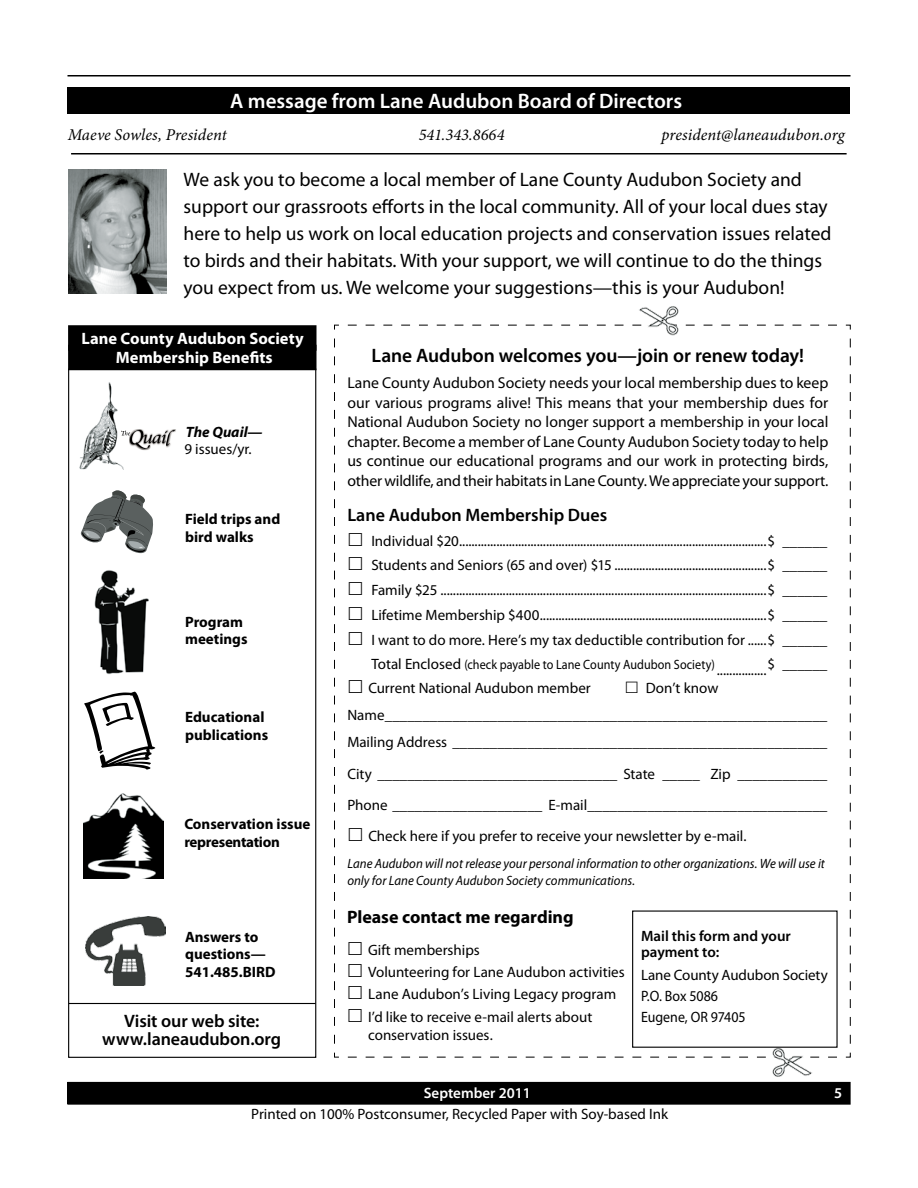
<style>
.page{position:relative;width:918px;height:1188px;background:#fff}
.page>*{position:absolute;margin:0;border:0;box-sizing:border-box;transform-origin:0 0}
.t1{font:600 21px "Myriad Pro";color:#fff}
.t2{font:19.5px/27px "Myriad Pro";color:#000}
.t3{font:600 19.5px "Myriad Pro";letter-spacing:-.005em;color:#000}
.t4{font:600 18px/18px "Myriad Pro";color:#000;text-align:center}
.t5{font:700 18px "Myriad Pro";letter-spacing:-.005em;color:#000}
.t6{font:italic 16.5px "Minion Pro";color:#000}
.t7{font:700 16.5px/19.5px "Myriad Pro";color:#fff;text-align:center}
.t8{font:15.75px/19.5px "Myriad Pro";letter-spacing:-.015em;color:#000;text-align:justify}
.t9{font:15px/24.8px "Myriad Pro";color:#000}
.t10{font:700 15px/17.2px "Myriad Pro";color:#000}
.t11{font:600 15px/16.5px "Myriad Pro";color:#000}
.t12{font:600 15px "Myriad Pro";color:#fff}
.t13{font:italic 700 15px "Myriad Pro";color:#000}
.t14{font:italic 13.5px/16.5px "Myriad Pro";color:#000;scale:.95 1}
.t15{font:13.5px "Myriad Pro";letter-spacing:.005em;color:#000;scale:.9 1}
.s1{font-size:15px}
</style>
<div class="page">
<hr style="left:68px;top:75px;width:782px;height:1px;background:#000">
<div style="left:68px;top:1082px;width:782px;height:22px;background:#000"></div>
<div style="left:68px;top:1082px;width:782px;height:23px;border:1px solid #000"></div>
<div style="left:68px;top:87px;width:782px;height:27px;background:#000"></div>
<div style="left:68px;top:369px;width:248px;height:689px;border:1px solid #000"></div>
<div style="left:68px;top:325px;width:249px;height:26px;background:#000"></div>
<div style="left:68px;top:345px;width:249px;height:25px;background:#000"></div>
<svg style="left:334px;top:324px;width:517px;height:734px"></svg>
<img style="left:771px;top:1048px;width:41px;height:29px">
<img style="left:638px;top:306px;width:42px;height:29px">
<svg style="left:84px;top:692px;width:71px;height:78px"></svg>
<img style="left:84px;top:793px;width:80px;height:86px">
<img style="left:94px;top:570px;width:55px;height:104px">
<img style="left:68px;top:170px;width:99px;height:124px">
<hr style="left:69px;top:1003px;width:247px;height:1px;background:#000">
<hr style="left:71px;top:153px;width:776px;height:1px;background:#000">
<svg style="left:81px;top:490px;width:72px;height:63px"></svg>
<img style="left:85px;top:916px;width:80px;height:69px">
<img style="left:134px;top:429px;width:42px;height:21px">
<img style="left:79px;top:382px;width:44px;height:88px">
<svg style="left:121px;top:430px;width:54px;height:19px"></svg>
<svg style="left:349px;top:532px;width:13px;height:14px"></svg>
<svg style="left:349px;top:557px;width:13px;height:13px"></svg>
<svg style="left:349px;top:582px;width:13px;height:13px"></svg>
<svg style="left:349px;top:607px;width:13px;height:13px"></svg>
<svg style="left:349px;top:631px;width:13px;height:14px"></svg>
<svg style="left:349px;top:680px;width:13px;height:13px"></svg>
<svg style="left:626px;top:682px;width:12px;height:11px"></svg>
<svg style="left:349px;top:827px;width:13px;height:14px"></svg>
<svg style="left:349px;top:942px;width:13px;height:13px"></svg>
<svg style="left:349px;top:964px;width:13px;height:13px"></svg>
<svg style="left:349px;top:986px;width:13px;height:13px"></svg>
<svg style="left:349px;top:1008px;width:13px;height:14px"></svg>
<h1 class="t1" style="left:230px;top:88px;width:454px">A message from Lane Audubon Board of Directors</h1>
<p class="t6" style="left:68px;top:123px;width:161px">Maeve Sowles, President</p>
<p class="t6" style="left:419px;top:123px;width:87px">541.343.8664</p>
<p class="t6" style="left:661px;top:123px;width:185px">president@laneaudubon.org</p>
<p class="t2" style="left:184px;top:166px;width:649px">We ask you to become a local member of Lane County Audubon Society and support our grassroots efforts in the local community. All of your local dues stay here to help us work on local education projects and conservation issues related to birds and their habitats. With your support, we will continue to do the things you expect from us. We welcome your suggestions—this is your Audubon!</p>
<p class="t7" style="left:82px;top:328px;width:224px">Lane County Audubon Society<br>Membership Benefits</p>
<p class="t13" style="left:186px;top:422px;width:78px">The Quail—</p>
<p class="t9" style="left:184px;top:436px;width:69px">9 issues/yr.</p>
<p class="t10" style="left:185px;top:510px;width:97px">Field trips and bird walks</p>
<p class="t10" style="left:185px;top:613px;width:64px">Program meetings</p>
<p class="t10" style="left:185px;top:708px;width:85px">Educational publications</p>
<p class="t10" style="left:184px;top:814px;width:128px;line-height:18px">Conservation issue representation</p>
<p class="t10" style="left:185px;top:928px;width:92px">Answers to questions—<br>541.485.BIRD</p>
<p class="t4" style="left:102px;top:1012px;width:180px">Visit our web site: www.laneaudubon.org</p>
<h2 class="t3" style="left:372px;top:343px;width:434px">Lane Audubon welcomes you—join or renew today!</h2>
<p class="t8" style="left:347px;top:373px;width:483px">Lane County Audubon Society needs your local membership dues to keep our various programs alive! This means that your membership dues for National Audubon Society no longer support a membership in your local chapter. Become a member of Lane County Audubon Society today to help us continue our educational programs and our work in protecting birds, other wildlife, and their habitats in Lane County. We appreciate your support.</p>
<p class="t4" style="left:347px;top:505px;width:261px">Lane Audubon Membership Dues</p>
<p class="t9" style="left:371px;top:528px;width:458px;text-align:justify">Individual $20...................................................................................................$ ______ Students and Seniors (65 and over) $15 .................................................$ ______ Family $25 .........................................................................................................$ ______ Lifetime Membership $400.........................................................................$ ______ I want to do more. Here’s my tax deductible contribution for ......$ ______</p>
<p class="t15" style="left:371px;top:656px;width:508px"><span class="s1">Total Enclosed</span> (check payable to Lane County Audubon Society) <span class="s1">................$ ______</span></p>
<p class="t9" style="left:368px;top:676px;width:224px">Current National Audubon member</p>
<p class="t9" style="left:347px;top:675px;width:481px;line-height:27px;text-indent:298px">Don’t know<br>Name___________________________________________________________<br>Mailing Address __________________________________________________</p>
<p class="t9" style="left:347px;top:761px;width:481px">City ________________________________ State _____ Zip ____________</p>
<p class="t9" style="left:347px;top:792px;width:482px">Phone ____________________ E-mail________________________________</p>
<p class="t9" style="left:368px;top:823px;width:380px">Check here if you prefer to receive your newsletter by e-mail.</p>
<p class="t14" style="left:347px;top:855px;width:504px">Lane Audubon will not release your personal information to other organizations. We will use it only for Lane County Audubon Society communications.</p>
<p class="t5" style="left:347px;top:905px;width:228px">Please contact me regarding</p>
<p class="t9" style="left:368px;top:938px;width:258px;line-height:22.4px">Gift memberships<br>Volunteering for Lane Audubon activities Lane Audubon’s Living Legacy program I’d like to receive e-mail alerts about</p>
<p class="t9" style="left:368px;top:1022px;width:126px">conservation issues.</p>
<p class="t11" style="left:641px;top:927px;width:151px">Mail this form and your payment to:</p>
<p class="t9" style="left:641px;top:965px;width:188px;line-height:20.9px">Lane County Audubon Society<br>P.O. Box 5086<br>Eugene, OR 97405</p>
<p class="t12" style="left:424px;top:1084px;width:109px">September 2011</p>
<p class="t12" style="left:834px;top:1084px;width:10px">5</p>
<p class="t9" style="left:251px;top:1102px;width:418px">Printed on 100% Postconsumer, Recycled Paper with Soy-based Ink</p>
</div>
